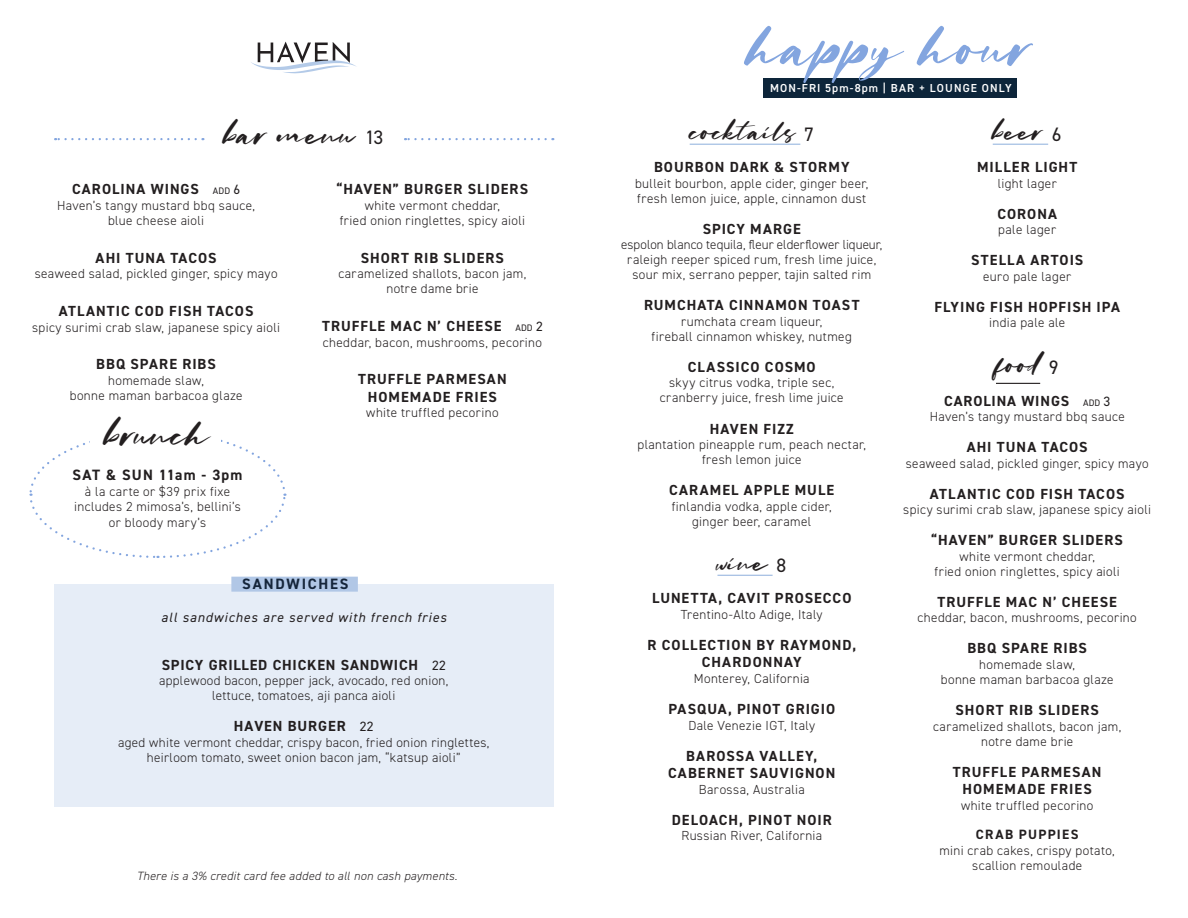
<style>
.page{position:relative;width:1188px;height:918px;background:#fff}
.page>*{position:absolute;margin:0;border:0;box-sizing:border-box;transform-origin:0 0}
.Section_-_Script{font:78px "Charlotta Script DEMO";color:#83a5df}
.Section_Name{font:48px "Charlotta Script DEMO";color:#231f20}
.Section_-_Script-2{font:42px "Charlotta Script DEMO";color:#231f20}
.HH_sections{font:36px "Charlotta Script DEMO";color:#231f20}
.Item_Description{font:36px "Charlotta Script DEMO";color:#231f20}
.Section_notes{font:700 15px "DIN2014";letter-spacing:.08em;color:#231f20}
.sans_serif_subsectio{font:700 15px "DIN2014";letter-spacing:.115em;color:#15253a}
.Item{font:700 14.7px/17.5px "DIN2014";letter-spacing:.07em;color:#231f20;text-align:center}
.Item_Description-2{font:700 14.7px/17.5px "DIN2014";letter-spacing:.065em;color:#231f20;text-align:center}
.Item_Description-3{font:italic 13.5px "DIN2014";letter-spacing:.075em;color:#231f20}
.Item_Description-4{font:700 13.5px "DIN2014";letter-spacing:.1em;color:#231f20}
.Item_Description-5{font:300 13.2px/15px "DIN2014";letter-spacing:.03em;color:#231f20;text-align:center}
.Item_Description-6{font:italic 300 12px "DIN2014";letter-spacing:.025em;color:#231f20}
.Section_Name_Left{font:600 11.7px "DIN2014";letter-spacing:.095em;color:#fff}
.s1{font-family:"DIN2014";font-size:19.5px}
.s2{font-weight:400;font-size:9.45px}
.s3{font-weight:400;font-size:13.5px}
</style>
<div class="page">
<hr style="left:717px;top:575px;width:56px;height:1px;background:#9ab8e0">
<hr style="left:690px;top:144px;width:110px;height:1px;background:#9ab8e0">
<hr style="left:993px;top:144px;width:55px;height:1px;background:#9ab8e0">
<svg style="left:405px;top:138px;width:141px;height:2px"></svg>
<svg style="left:55px;top:138px;width:141px;height:2px"></svg>
<svg style="left:29px;top:439px;width:258px;height:119px"></svg>
<div style="left:90px;top:418px;width:131px;height:40px;background:#fff"></div>
<div style="left:54px;top:584px;width:500px;height:223px;background:#e6edf7"></div>
<div style="left:231px;top:577px;width:127px;height:15px;background:#b1c7e6"></div>
<svg style="left:251px;top:42px;width:105px;height:31px"></svg>
<div style="left:763px;top:78px;width:254px;height:20px;background:#0d253a"></div>
<hr style="left:996px;top:383px;width:44px;height:1px;background:#231f20">
<p class="Section_-_Script" style="left:749px;top:18px;width:285px">happy hour</p>
<p class="Section_Name_Left" style="left:770px;top:80px;width:243px">MON-FRI 5pm-8pm | BAR + LOUNGE ONLY</p>
<p class="Section_-_Script-2" style="left:224px;top:119px;width:160px">bar menu <span class="s1">13</span></p>
<p class="HH_sections" style="left:993px;top:118px;width:70px">beer <span class="s1">6</span></p>
<p class="Item" style="left:72px;top:180px;width:170px">CAROLINA WINGS <span class="s2">ADD</span> <span class="s3">6</span></p>
<p class="Item_Description-5" style="left:57px;top:198px;width:200px">Haven’s tangy mustard bbq sauce, blue cheese aioli</p>
<p class="Item" style="left:96px;top:249px;width:122px">AHI TUNA TACOS</p>
<p class="Item_Description-5" style="left:35px;top:266px;width:244px">seaweed salad, pickled ginger, spicy mayo</p>
<p class="Item" style="left:59px;top:302px;width:196px">ATLANTIC COD FISH TACOS</p>
<p class="Item_Description-5" style="left:32px;top:320px;width:249px">spicy surimi crab slaw, japanese spicy aioli</p>
<p class="Item" style="left:96px;top:355px;width:121px">BBQ SPARE RIBS</p>
<p class="Item_Description-5" style="left:70px;top:373px;width:174px">homemade slaw,<br>bonne maman barbacoa glaze</p>
<p class="HH_sections" style="left:690px;top:118px;width:126px">cocktails <span class="s1">7</span></p>
<p class="Item" style="left:654px;top:158px;width:197px">BOURBON DARK &amp; STORMY</p>
<p class="Item_Description-5" style="left:635px;top:176px;width:235px;text-align:left">bulleit bourbon, apple cider, ginger beer, fresh lemon juice, apple, cinnamon dust</p>
<p class="Item" style="left:703px;top:220px;width:100px">SPICY MARGE</p>
<p class="Item_Description-5" style="left:621px;top:237px;width:263px">espolon blanco tequila, fleur elderflower liqueur, raleigh reeper spiced rum, fresh lime juice, sour mix, serrano pepper, tajin salted rim</p>
<p class="Item" style="left:644px;top:296px;width:217px">RUMCHATA CINNAMON TOAST</p>
<p class="Item_Description-5" style="left:652px;top:314px;width:202px">rumchata cream liqueur,<br>fireball cinnamon whiskey, nutmeg</p>
<p class="Item" style="left:688px;top:358px;width:129px">CLASSICO COSMO</p>
<p class="Item_Description-5" style="left:660px;top:375px;width:185px">skyy citrus vodka, triple sec, cranberry juice, fresh lime juice</p>
<p class="Item" style="left:710px;top:420px;width:86px">HAVEN FIZZ</p>
<p class="Item_Description-5" style="left:637px;top:437px;width:230px">plantation pineapple rum, peach nectar, fresh lemon juice</p>
<p class="Item" style="left:669px;top:481px;width:166px">CARAMEL APPLE MULE</p>
<p class="Item_Description-5" style="left:672px;top:499px;width:161px">finlandia vodka, apple cider, ginger beer, caramel</p>
<p class="Item" style="left:977px;top:158px;width:101px">MILLER LIGHT</p>
<p class="Item_Description-5" style="left:998px;top:176px;width:61px">light lager</p>
<p class="Item_Description-2" style="left:997px;top:205px;width:61px">CORONA</p>
<p class="Item_Description-5" style="left:998px;top:222px;width:59px">pale lager</p>
<p class="Item_Description-2" style="left:971px;top:251px;width:114px">STELLA ARTOIS</p>
<p class="Item_Description-5" style="left:983px;top:269px;width:89px">euro pale lager</p>
<p class="Item_Description-2" style="left:935px;top:298px;width:187px">FLYING FISH HOPFISH IPA</p>
<p class="Item_Description-5" style="left:989px;top:315px;width:78px">india pale ale</p>
<p class="Item_Description" style="left:996px;top:351px;width:64px">food <span class="s1">9</span></p>
<p class="Item_Description-2" style="left:944px;top:392px;width:168px">CAROLINA WINGS <span class="s2">ADD</span> <span class="s3">3</span></p>
<p class="Item_Description-5" style="left:930px;top:409px;width:197px">Haven’s tangy mustard bbq sauce</p>
<p class="Item_Description-2" style="left:967px;top:438px;width:122px">AHI TUNA TACOS</p>
<p class="Item_Description-5" style="left:906px;top:456px;width:244px">seaweed salad, pickled ginger, spicy mayo</p>
<p class="Item_Description-2" style="left:930px;top:485px;width:196px">ATLANTIC COD FISH TACOS</p>
<p class="Item_Description-5" style="left:903px;top:502px;width:249px">spicy surimi crab slaw, japanese spicy aioli</p>
<p class="Item_Description-2" style="left:932px;top:531px;width:193px">“HAVEN” BURGER SLIDERS</p>
<p class="Item_Description-5" style="left:935px;top:549px;width:187px">white vermont cheddar,<br>fried onion ringlettes, spicy aioli</p>
<p class="Item_Description-2" style="left:938px;top:593px;width:181px">TRUFFLE MAC N’ CHEESE</p>
<p class="Item_Description-5" style="left:918px;top:610px;width:221px">cheddar, bacon, mushrooms, pecorino</p>
<p class="Item_Description-2" style="left:967px;top:639px;width:121px">BBQ SPARE RIBS</p>
<p class="Item_Description-5" style="left:941px;top:657px;width:174px">homemade slaw,<br>bonne maman barbacoa glaze</p>
<p class="Item_Description-2" style="left:956px;top:701px;width:145px">SHORT RIB SLIDERS</p>
<p class="Item_Description-5" style="left:933px;top:719px;width:190px">caramelized shallots, bacon jam, notre dame brie</p>
<p class="Item_Description-2" style="left:953px;top:763px;width:150px">TRUFFLE PARMESAN<br>HOMEMADE FRIES</p>
<p class="Item_Description-5" style="left:961px;top:798px;width:134px">white truffled pecorino</p>
<p class="Item_Description-4" style="left:976px;top:826px;width:104px">CRAB PUPPIES</p>
<p class="Item_Description-5" style="left:940px;top:843px;width:177px">mini crab cakes, crispy potato, scallion remoulade</p>
<p class="Item" style="left:337px;top:180px;width:193px">“HAVEN” BURGER SLIDERS</p>
<p class="Item_Description-5" style="left:340px;top:198px;width:187px">white vermont cheddar,<br>fried onion ringlettes, spicy aioli</p>
<p class="Item" style="left:361px;top:249px;width:145px">SHORT RIB SLIDERS</p>
<p class="Item_Description-5" style="left:338px;top:266px;width:190px">caramelized shallots, bacon jam, notre dame brie</p>
<p class="Item" style="left:322px;top:317px;width:222px">TRUFFLE MAC N’ CHEESE <span class="s2">ADD</span> <span class="s3">2</span></p>
<p class="Item_Description-5" style="left:323px;top:335px;width:221px">cheddar, bacon, mushrooms, pecorino</p>
<p class="Item" style="left:358px;top:370px;width:150px">TRUFFLE PARMESAN<br>HOMEMADE FRIES</p>
<p class="Item_Description-5" style="left:366px;top:405px;width:134px">white truffled pecorino</p>
<p class="Section_Name" style="left:105px;top:417px;width:106px">brunch</p>
<p class="Section_notes" style="left:72px;top:465px;width:172px">SAT &amp; SUN 11am - 3pm</p>
<p class="Item_Description-5" style="left:85px;top:484px;width:147px">à la carte or $39 prix fixe</p>
<p class="Item_Description-5" style="left:74px;top:499px;width:168px">includes 2 mimosa’s, bellini’s</p>
<p class="Item_Description-5" style="left:109px;top:515px;width:99px">or bloody mary’s</p>
<p class="HH_sections" style="left:717px;top:549px;width:70px">wine <span class="s1">8</span></p>
<p class="sans_serif_subsectio" style="left:242px;top:574px;width:108px">SANDWICHES</p>
<p class="Item" style="left:652px;top:589px;width:201px">LUNETTA, CAVIT PROSECCO</p>
<p class="Item_Description-5" style="left:681px;top:607px;width:143px">Trentino-Alto Adige, Italy</p>
<p class="Item" style="left:648px;top:636px;width:210px">R COLLECTION BY RAYMOND,<br>CHARDONNAY</p>
<p class="Item_Description-5" style="left:694px;top:671px;width:117px">Monterey, California</p>
<p class="Item" style="left:668px;top:700px;width:168px">PASQUA, PINOT GRIGIO</p>
<p class="Item_Description-5" style="left:688px;top:718px;width:128px">Dale Venezie IGT, Italy</p>
<p class="Item" style="left:668px;top:747px;width:169px">BAROSSA VALLEY,<br>CABERNET SAUVIGNON</p>
<p class="Item_Description-5" style="left:699px;top:782px;width:107px">Barossa, Australia</p>
<p class="Item" style="left:672px;top:811px;width:161px">DELOACH, PINOT NOIR</p>
<p class="Item_Description-5" style="left:681px;top:828px;width:142px">Russian River, California</p>
<p class="Item_Description-3" style="left:161px;top:609px;width:287px">all sandwiches are served with french fries</p>
<p class="Item_Description-2" style="left:162px;top:656px;width:286px">SPICY GRILLED CHICKEN SANDWICH <span class="s3">22</span></p>
<p class="Item_Description-5" style="left:159px;top:673px;width:291px">applewood bacon, pepper jack, avocado, red onion, lettuce, tomatoes, aji panca aioli</p>
<p class="Item_Description-2" style="left:234px;top:717px;width:141px">HAVEN BURGER <span class="s3">22</span></p>
<p class="Item_Description-5" style="left:118px;top:735px;width:373px">aged white vermont cheddar, crispy bacon, fried onion ringlettes, heirloom tomato, sweet onion bacon jam, “katsup aioli”</p>
<p class="Item_Description-6" style="left:137px;top:869px;width:322px">There is a 3% credit card fee added to all non cash payments.</p>
</div>
